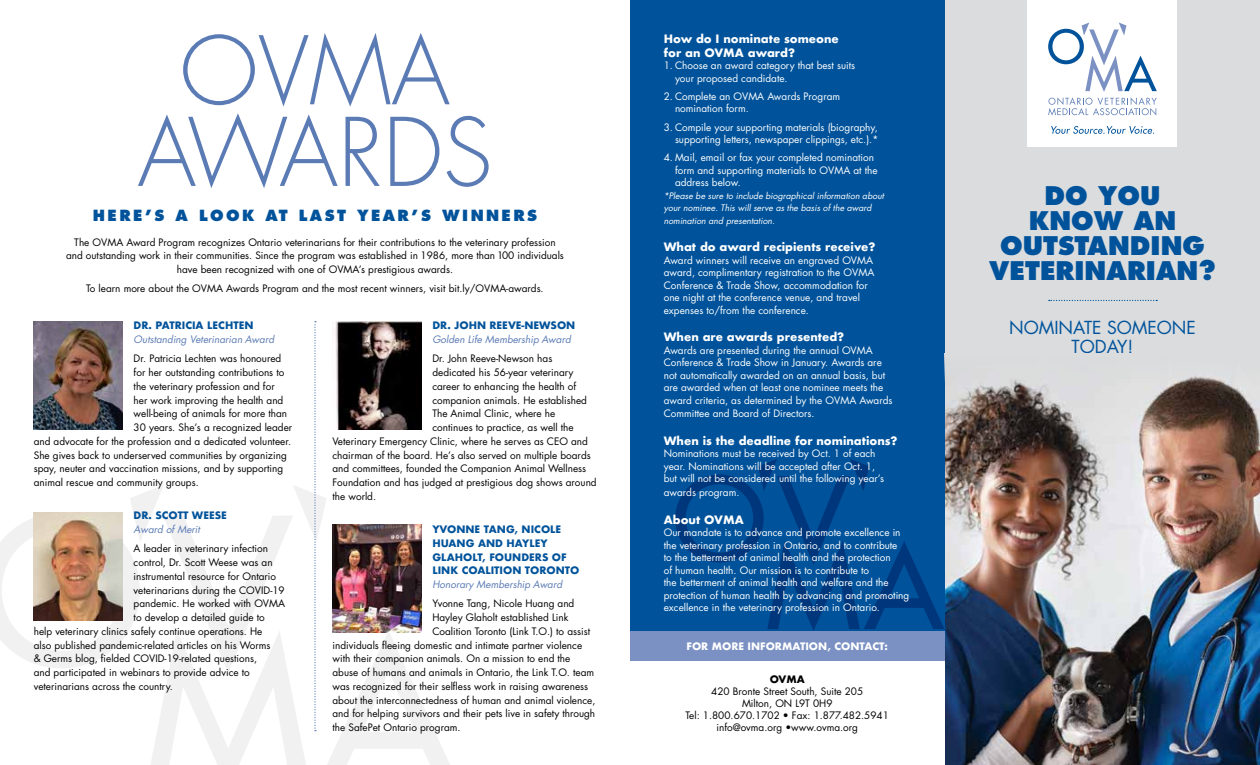
<style>
.page{position:relative;width:1260px;height:765px;background:#fff}
.page>*{position:absolute;margin:0;border:0;box-sizing:border-box;transform-origin:0 0}
.t1{font:300 91.75px/81.6px "Futura";color:#5b7bb5;text-align:center}
.t2{font:800 25px/25px "Futura";color:#00539b;text-align:center}
.t3{font:17.5px/19.4px "Futura";color:#00539b;text-align:center}
.t4{font:800 15px "Futura";letter-spacing:.16em;color:#00539b}
.t5{font:700 11.25px/13.8px "Futura";color:#fff}
.t6{font:10px/12px "Futura";color:#000;text-align:center}
.t7{font:10px/12.5px "Futura";color:#fff}
.t8{font:700 10px/13.8px "Futura";color:#00539b}
.t9{font:italic 10px "Futura";color:#5b7bb5}
.t10{font:700 10px "Futura";color:#fff}
.t11{font:700 10px "Futura";color:#000}
.t12{font:italic 8.75px/12.5px "Futura";color:#fff}
</style>
<div class="page">
<div style="left:630px;top:0;width:315px;height:661px;background:#00539b"></div>
<svg style="left:675px;top:459px;width:269px;height:172px"></svg>
<div style="left:630px;top:631px;width:315px;height:30px;background:#7b91c3"></div>
<div style="left:945px;top:0;width:315px;height:765px;background:#dadcde"></div>
<img style="left:945px;top:382px;width:315px;height:383px">
<div style="left:1028px;top:0;width:149px;height:146px;background:#fff"></div>
<svg style="left:1051px;top:126px;width:103px;height:8px"></svg>
<svg style="left:1048px;top:22px;width:109px;height:93px"></svg>
<svg style="left:0;top:321px;width:450px;height:444px"></svg>
<img style="left:34px;top:321px;width:88px;height:108px">
<img style="left:34px;top:512px;width:88px;height:108px">
<img style="left:332px;top:321px;width:89px;height:108px">
<img style="left:332px;top:524px;width:89px;height:108px">
<svg style="left:1049px;top:300px;width:108px;height:1px"></svg>
<h1 class="t1" style="left:137px;top:31px;width:357px">OVMA<br>AWARDS</h1>
<h3 class="t4" style="left:93px;top:206px;width:446px">HERE’S A LOOK AT LAST YEAR’S WINNERS</h3>
<p class="t6" style="left:66px;top:235px;width:499px;line-height:13.8px">The OVMA Award Program recognizes Ontario veterinarians for their contributions to the veterinary profession and outstanding work in their communities. Since the program was established in 1986, more than 100 individuals have been recognized with one of OVMA’s prestigious awards.</p>
<p class="t6" style="left:86px;top:283px;width:459px">To learn more about the OVMA Awards Program and the most recent winners, visit bit.ly/OVMA-awards.</p>
<p class="t8" style="left:134px;top:319px;width:121px">DR. PATRICIA LECHTEN</p>
<p class="t9" style="left:134px;top:333px;width:142px">Outstanding Veterinarian Award</p>
<p class="t6" style="left:134px;top:353px;width:149px">Dr. Patricia Lechten was honoured</p>
<p class="t6" style="left:134px;top:366px;width:152px">for her outstanding contributions to</p>
<p class="t6" style="left:134px;top:380px;width:143px">the veterinary profession and for</p>
<p class="t6" style="left:134px;top:394px;width:151px">her work improving the health and</p>
<p class="t6" style="left:134px;top:408px;width:155px">well-being of animals for more than</p>
<p class="t6" style="left:134px;top:421px;width:160px">30 years. She’s a recognized leader</p>
<p class="t6" style="left:34px;top:435px;width:259px">and advocate for the profession and a dedicated volunteer.</p>
<p class="t6" style="left:34px;top:449px;width:255px">She gives back to underserved communities by organizing</p>
<p class="t6" style="left:34px;top:463px;width:251px">spay, neuter and vaccination missions, and by supporting</p>
<p class="t6" style="left:34px;top:476px;width:166px">animal rescue and community groups.</p>
<p class="t8" style="left:134px;top:509px;width:95px">DR. SCOTT WEESE</p>
<p class="t9" style="left:134px;top:523px;width:68px">Award of Merit</p>
<p class="t6" style="left:134px;top:543px;width:136px">A leader in veterinary infection</p>
<p class="t6" style="left:134px;top:556px;width:141px">control, Dr. Scott Weese was an</p>
<p class="t6" style="left:134px;top:570px;width:144px">instrumental resource for Ontario</p>
<p class="t6" style="left:134px;top:584px;width:153px">veterinarians during the COVID-19</p>
<p class="t6" style="left:134px;top:598px;width:153px">pandemic. He worked with OVMA</p>
<p class="t6" style="left:134px;top:611px;width:133px">to develop a detailed guide to</p>
<p class="t6" style="left:34px;top:625px;width:230px">help veterinary clinics safely continue operations. He</p>
<p class="t6" style="left:34px;top:639px;width:238px">also published pandemic-related articles on his Worms</p>
<p class="t6" style="left:34px;top:653px;width:225px">&amp; Germs blog, fielded COVID-19-related questions,</p>
<p class="t6" style="left:34px;top:666px;width:217px">and participated in webinars to provide advice to</p>
<p class="t6" style="left:34px;top:680px;width:141px">veterinarians across the country.</p>
<p class="t8" style="left:432px;top:319px;width:145px">DR. JOHN REEVE-NEWSON</p>
<p class="t9" style="left:432px;top:333px;width:140px">Golden Life Membership Award</p>
<p class="t6" style="left:432px;top:353px;width:121px">Dr. John Reeve-Newson has</p>
<p class="t6" style="left:432px;top:366px;width:143px">dedicated his 56-year veterinary</p>
<p class="t6" style="left:432px;top:380px;width:145px">career to enhancing the health of</p>
<p class="t6" style="left:432px;top:394px;width:156px">companion animals. He established</p>
<p class="t6" style="left:432px;top:408px;width:124px">The Animal Clinic, where he</p>
<p class="t6" style="left:432px;top:421px;width:143px">continues to practice, as well the</p>
<p class="t6" style="left:332px;top:435px;width:257px">Veterinary Emergency Clinic, where he serves as CEO and</p>
<p class="t6" style="left:332px;top:449px;width:260px">chairman of the board. He’s also served on multiple boards</p>
<p class="t6" style="left:332px;top:463px;width:255px">and committees, founded the Companion Animal Wellness</p>
<p class="t6" style="left:332px;top:476px;width:266px">Foundation and has judged at prestigious dog shows around</p>
<p class="t6" style="left:332px;top:490px;width:45px">the world.</p>
<p class="t8" style="left:432px;top:522px;width:148px">YVONNE TANG, NICOLE<br>HUANG AND HAYLEY<br>GLAHOLT, FOUNDERS OF<br>LINK COALITION TORONTO</p>
<p class="t9" style="left:432px;top:578px;width:131px">Honorary Membership Award</p>
<p class="t6" style="left:432px;top:598px;width:144px">Yvonne Tang, Nicole Huang and</p>
<p class="t6" style="left:432px;top:611px;width:137px">Hayley Glaholt established Link</p>
<p class="t6" style="left:432px;top:625px;width:159px">Coalition Toronto (Link T.O.) to assist</p>
<p class="t6" style="left:332px;top:639px;width:251px">individuals fleeing domestic and intimate partner violence</p>
<p class="t6" style="left:332px;top:653px;width:239px">with their companion animals. On a mission to end the</p>
<p class="t6" style="left:332px;top:666px;width:263px">abuse of humans and animals in Ontario, the Link T.O. team</p>
<p class="t6" style="left:332px;top:680px;width:257px">was recognized for their selfless work in raising awareness</p>
<p class="t6" style="left:332px;top:694px;width:264px">about the interconnectedness of human and animal violence,</p>
<p class="t6" style="left:332px;top:708px;width:264px">and for helping survivors and their pets live in safety through</p>
<p class="t6" style="left:332px;top:721px;width:130px">the SafePet Ontario program.</p>
<p class="t5" style="left:664px;top:32px;width:177px">How do I nominate someone for an OVMA award?</p>
<p class="t7" style="left:675px;top:59px;width:182px;text-indent:-11px">1. Choose an award category that best suits your proposed candidate.</p>
<p class="t7" style="left:675px;top:90px;width:167px;text-indent:-11px">2. Complete an OVMA Awards Program nomination form.</p>
<p class="t7" style="left:664px;top:121px;width:216px;text-align:right">3. Compile your supporting materials (biography, supporting letters, newspaper clippings, etc.).*</p>
<p class="t7" style="left:675px;top:151px;width:204px;text-indent:-11px">4. Mail, email or fax your completed nomination form and supporting materials to OVMA at the address below.</p>
<p class="t12" style="left:664px;top:189px;width:222px">*Please be sure to include biographical information about your nominee. This will serve as the basis of the award nomination and presentation.</p>
<p class="t5" style="left:664px;top:240px;width:213px">What do award recipients receive?</p>
<p class="t7" style="left:664px;top:254px;width:212px">Award winners will receive an engraved OVMA award, complimentary registration to the OVMA Conference &amp; Trade Show, accommodation for one night at the conference venue, and travel expenses to/from the conference.</p>
<p class="t5" style="left:664px;top:330px;width:182px">When are awards presented?</p>
<p class="t7" style="left:664px;top:344px;width:230px">Awards are presented during the annual OVMA Conference &amp; Trade Show in January. Awards are not automatically awarded on an annual basis, but are awarded when at least one nominee meets the award criteria, as determined by the OVMA Awards</p>
<p class="t7" style="left:664px;top:407px;width:152px">Committee and Board of Directors.</p>
<p class="t5" style="left:664px;top:434px;width:235px">When is the deadline for nominations?</p>
<p class="t7" style="left:664px;top:447px;width:222px">Nominations must be received by Oct. 1 of each year. Nominations will be accepted after Oct. 1, but will not be considered until the following year’s</p>
<p class="t7" style="left:664px;top:486px;width:77px">awards program.</p>
<p class="t5" style="left:664px;top:513px;width:82px">About OVMA</p>
<p class="t7" style="left:664px;top:526px;width:247px">Our mandate is to advance and promote excellence in the veterinary profession in Ontario, and to contribute<br>to the betterment of animal health and the protection<br>of human health. Our mission is to contribute to<br>the betterment of animal health and welfare and the protection of human health by advancing and promoting excellence in the veterinary profession in Ontario.</p>
<p class="t10" style="left:687px;top:639px;width:203px">FOR MORE INFORMATION, CONTACT:</p>
<p class="t11" style="left:770px;top:672px;width:37px">OVMA</p>
<p class="t6" style="left:686px;top:685px;width:205px">420 Bronte Street South, Suite 205<br>Milton, ON L9T 0H9<br>Tel: 1.800.670.1702 • Fax: 1.877.482.5941 info@ovma.org •www.ovma.org</p>
<h2 class="t2" style="left:989px;top:183px;width:228px">DO YOU<br>KNOW AN<br>OUTSTANDING<br>VETERINARIAN?</h2>
<h3 class="t3" style="left:1009px;top:318px;width:188px">NOMINATE SOMEONE<br>TODAY!</h3>
</div>
